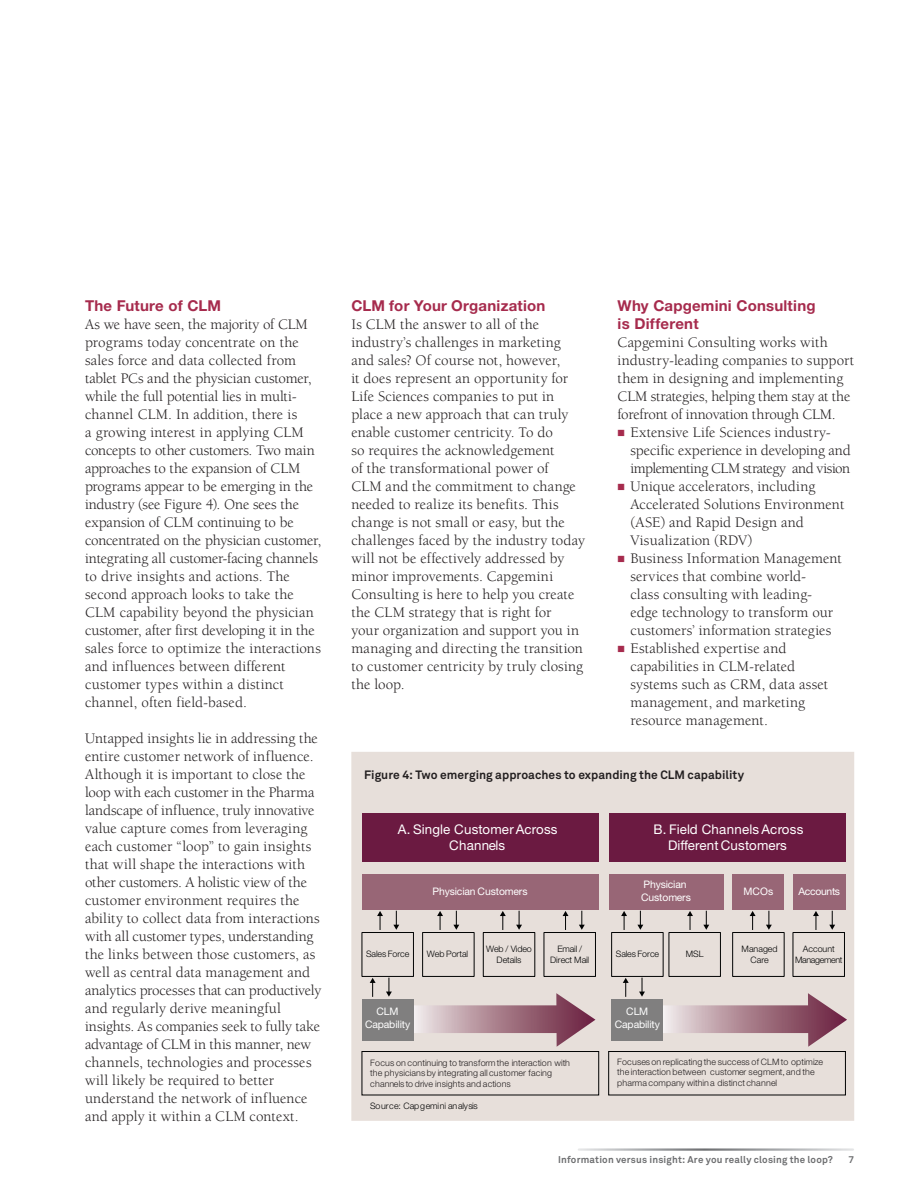
<style>
.page{position:relative;width:918px;height:1188px;background:#fff}
.page>*{position:absolute;margin:0;border:0;box-sizing:border-box;transform-origin:0 0}
.t1{font:15px/18px "Berkeley";color:#231f20}
.t2{font:700 15px/18px "Helvetica Neue LT Std";letter-spacing:.015em;color:#a62b4d}
.t3{font:15px "Berkeley";letter-spacing:-.02em;color:#231f20}
.t4{font:15px "Berkeley";letter-spacing:-.04em;color:#231f20}
.t5{font:15px "Berkeley";letter-spacing:.02em;color:#231f20}
.t6{font:13.35px/16px "Helvetica Neue LT Std";letter-spacing:.02em;color:#fff;text-align:center}
.t7{font:700 12px "Akkurat Pro";letter-spacing:.005em;color:#231f20}
.t8{font:10.35px/12.5px "Helvetica Neue LT Std";letter-spacing:-.01em;color:#fff;text-align:center}
.t9{font:10.35px "Helvetica Neue LT Std";letter-spacing:-.03em;color:#fff}
.t10{font:700 9.75px "Akkurat Pro";letter-spacing:.02em;color:#6d6e70}
.t11{font:300 8.85px/10.6px "Helvetica Neue LT Std";letter-spacing:.025em;color:#231f20}
.t12{font:300 8.85px/10.6px "Helvetica Neue LT Std";letter-spacing:-.01em;color:#020303;text-align:center}
.t13{font:300 8.85px/10.6px "Helvetica Neue LT Std";letter-spacing:-.035em;color:#020303;text-align:center}
</style>
<div class="page">
<div style="left:351px;top:752px;width:503px;height:369px;background:#e7dfda"></div>
<div style="left:609px;top:813px;width:236px;height:49px;background:#6b1a41"></div>
<svg style="left:361px;top:911px;width:486px;height:185px;background:#d7cbc8"></svg>
<div style="left:362px;top:999px;width:51px;height:42px;background:#807f7f"></div>
<div style="left:612px;top:999px;width:51px;height:42px;background:#807f7f"></div>
<div style="left:362px;top:813px;width:236px;height:49px;background:#6b1a41"></div>
<div style="left:362px;top:874px;width:236px;height:35px;background:#986676"></div>
<div style="left:609px;top:874px;width:114px;height:35px;background:#986676"></div>
<div style="left:733px;top:874px;width:51px;height:35px;background:#986676"></div>
<div style="left:793px;top:874px;width:52px;height:35px;background:#986676"></div>
<p class="t2" style="left:85px;top:298px;width:138px">The Future of CLM</p>
<p class="t1" style="left:85px;top:316px;width:238px">As we have seen, the majority of CLM programs today concentrate on the sales force and data collected from tablet PCs and the physician customer, while the full potential lies in multi&shy;channel CLM. In addition, there is<br>a growing interest in applying CLM concepts to other customers. Two main approaches to the expansion of CLM programs appear to be emerging in the industry (see Figure 4). One sees the expansion of CLM continuing to be concentrated on the physician customer, integrating all customer-facing channels to drive insights and actions. The second approach looks to take the CLM capability beyond the physician customer, after first developing it in the sales force to optimize the interactions and influences between different customer types within a distinct channel, often field-based.</p>
<p class="t1" style="left:85px;top:730px;width:238px">Untapped insights lie in addressing the entire customer network of influence.<br>Although it is important to close the loop with each customer in the Pharma landscape of influence, truly innovative value capture comes from leveraging each customer “loop” to gain insights that will shape the interactions with other customers. A holistic view of the customer environment requires the ability to collect data from interactions with all customer types, understanding the links between those customers, as well as central data management and analytics processes that can productively and regularly derive meaningful insights. As companies seek to fully take advantage of CLM in this manner, new channels, technologies and processes will likely be required to better understand the network of influence and apply it within a CLM context.</p>
<p class="t2" style="left:351px;top:298px;width:196px">CLM for Your Organization</p>
<p class="t1" style="left:351px;top:316px;width:235px">Is CLM the answer to all of the industry’s challenges in marketing and sales? Of course not, however,<br>it does represent an opportunity for Life Sciences companies to put in place a new approach that can truly enable customer centricity. To do<br>so requires the acknowledgement<br>of the transformational power of<br>CLM and the commitment to change needed to realize its benefits. This change is not small or easy, but the challenges faced by the industry today will not be effectively addressed by minor improvements. Capgemini Consulting is here to help you create the CLM strategy that is right for<br>your organization and support you in managing and directing the transition to customer centricity by truly closing the loop.</p>
<p class="t2" style="left:618px;top:298px;width:200px">Why Capgemini Consulting is Different</p>
<p class="t1" style="left:618px;top:334px;width:212px">Capgemini Consulting works with</p>
<p class="t1" style="left:618px;top:352px;width:238px">industry-leading companies to support</p>
<p class="t1" style="left:618px;top:370px;width:227px">them in designing and implementing</p>
<p class="t3" style="left:618px;top:390px;width:234px">CLM strategies, helping them stay at the</p>
<p class="t3" style="left:618px;top:408px;width:220px">forefront of innovation through CLM.</p>
<p class="t1" style="left:630px;top:424px;width:202px">Extensive Life Sciences industry-</p>
<p class="t1" style="left:630px;top:442px;width:222px">specific experience in developing and</p>
<p class="t4" style="left:630px;top:462px;width:221px">implementing CLM strategy and vision</p>
<p class="t1" style="left:630px;top:478px;width:186px">Unique accelerators, including</p>
<p class="t1" style="left:630px;top:496px;width:216px">Accelerated Solutions Environment</p>
<p class="t1" style="left:630px;top:514px;width:175px">(ASE) and Rapid Design and</p>
<p class="t5" style="left:630px;top:534px;width:124px">Visualization (RDV)</p>
<p class="t1" style="left:630px;top:550px;width:213px">Business Information Management</p>
<p class="t1" style="left:630px;top:568px;width:177px">services that combine world-</p>
<p class="t1" style="left:630px;top:586px;width:183px">class consulting with leading-</p>
<p class="t1" style="left:630px;top:604px;width:204px">edge technology to transform our</p>
<p class="t1" style="left:630px;top:622px;width:202px">customers’ information strategies</p>
<p class="t1" style="left:630px;top:640px;width:157px">Established expertise and</p>
<p class="t1" style="left:630px;top:658px;width:166px">capabilities in CLM-related</p>
<p class="t1" style="left:630px;top:676px;width:199px">systems such as CRM, data asset</p>
<p class="t1" style="left:630px;top:694px;width:176px">management, and marketing</p>
<p class="t1" style="left:630px;top:712px;width:139px">resource management.</p>
<p class="t7" style="left:364px;top:771px;width:381px">Figure 4: Two emerging approaches to expanding the CLM capability</p>
<p class="t6" style="left:398px;top:822px;width:161px">A. Single Customer Across<br>Channels</p>
<p class="t8" style="left:433px;top:886px;width:97px">Physician Customers</p>
<p class="t8" style="left:641px;top:879px;width:52px;line-height:13.4px;text-align:left">Physician<br>Customers</p>
<p class="t8" style="left:744px;top:886px;width:31px">MCOs</p>
<p class="t9" style="left:799px;top:887px;width:43px">Accounts</p>
<p class="t6" style="left:653px;top:822px;width:151px">B. Field Channels Across<br>Different Customers</p>
<p class="t12" style="left:366px;top:949px;width:45px">Sales Force</p>
<p class="t12" style="left:427px;top:950px;width:43px">Web Portal</p>
<p class="t12" style="left:486px;top:944px;width:47px">Web / Video<br>Details</p>
<p class="t12" style="left:550px;top:944px;width:41px">Email /<br>Direct Mail</p>
<p class="t13" style="left:795px;top:944px;width:49px">Account<br>Management</p>
<p class="t12" style="left:616px;top:950px;width:45px">Sales Force</p>
<p class="t12" style="left:686px;top:950px;width:19px">MSL</p>
<p class="t12" style="left:742px;top:944px;width:38px">Managed<br>Care</p>
<p class="t8" style="left:365px;top:1006px;width:47px">CLM<br>Capability</p>
<p class="t8" style="left:615px;top:1006px;width:47px">CLM<br>Capability</p>
<p class="t11" style="left:370px;top:1058px;width:201px">Focus on continuing to transform the interaction with the physicians by integrating all customer facing channels to drive insights and actions</p>
<p class="t11" style="left:617px;top:1057px;width:207px">Focuses on replicating the success of CLM to optimize the interaction between customer segment, and the pharma company within a distinct channel</p>
<p class="t12" style="left:370px;top:1101px;width:109px">Source: Capgemini analysis</p>
<p class="t10" style="left:558px;top:1156px;width:276px">Information versus insight: Are you really closing the loop?</p>
<p class="t10" style="left:849px;top:1156px;width:7px">7</p>
</div>
